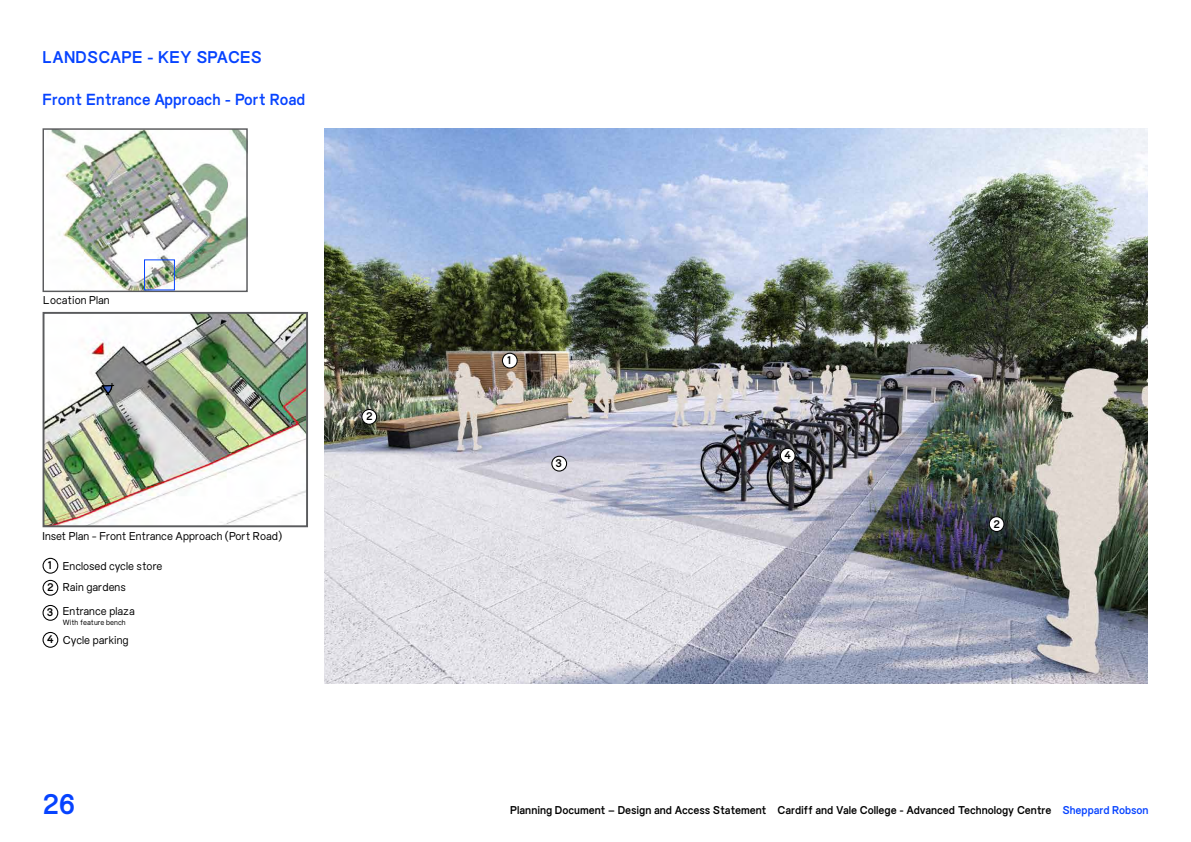
<style>
.page{position:relative;width:1191px;height:842px;background:#fff}
.page>*{position:absolute;margin:0;border:0;box-sizing:border-box;transform-origin:0 0}
.t1{font:700 30px "Everyday";color:#0643ff}
.t2{font:700 18px "Everyday";letter-spacing:.01em;color:#0643ff}
.t3{font:700 17px "Everyday";color:#0643ff}
.t4{font:12px/21.3px "Everyday";color:#000}
.t5{font:700 12px "Everyday";letter-spacing:-.005em;color:#000}
.t6{font:700 11.7px "Everyday";color:#000}
.t7{font:8px "Everyday";color:#000}
.s1{font-weight:700;font-size:11.7px}
.s2{color:#0643ff}
</style>
<div class="page">
<img style="left:324px;top:128px;width:823px;height:556px">
<img style="left:46px;top:315px;width:259px;height:209px">
<div style="left:43px;top:312px;width:265px;height:215px;border:2px solid #5a5b5d"></div>
<div style="left:43px;top:558px;width:15px;height:16px;border:1px solid #000;border-radius:50%"></div>
<div style="left:43px;top:580px;width:15px;height:16px;border:1px solid #000;border-radius:50%"></div>
<div style="left:43px;top:605px;width:15px;height:16px;border:1px solid #000;border-radius:50%"></div>
<div style="left:43px;top:632px;width:15px;height:16px;border:1px solid #000;border-radius:50%"></div>
<div style="left:502px;top:353px;width:15px;height:15px;background:#fff;border-radius:50%"></div>
<div style="left:502px;top:353px;width:16px;height:16px;border:1px solid #000;border-radius:50%"></div>
<div style="left:362px;top:409px;width:14px;height:15px;background:#fff;border-radius:50%"></div>
<div style="left:361px;top:409px;width:16px;height:16px;border:1px solid #000;border-radius:50%"></div>
<div style="left:552px;top:456px;width:14px;height:15px;background:#fff;border-radius:50%"></div>
<div style="left:551px;top:456px;width:16px;height:16px;border:1px solid #000;border-radius:50%"></div>
<div style="left:780px;top:448px;width:15px;height:15px;background:#fff;border-radius:50%"></div>
<div style="left:780px;top:448px;width:15px;height:16px;border:1px solid #000;border-radius:50%"></div>
<div style="left:989px;top:517px;width:15px;height:14px;background:#fff;border-radius:50%"></div>
<div style="left:988px;top:516px;width:16px;height:16px;border:1px solid #000;border-radius:50%"></div>
<img style="left:51px;top:130px;width:195px;height:160px">
<div style="left:43px;top:128px;width:205px;height:164px;border:1px solid #5a5b5d"></div>
<div style="left:144px;top:259px;width:31px;height:31px;border:1px solid #0643ff"></div>
<svg style="left:101px;top:382px;width:14px;height:14px"></svg>
<h2 class="t2" style="left:43px;top:47px;width:221px">LANDSCAPE - KEY SPACES</h2>
<h3 class="t3" style="left:43px;top:90px;width:264px">Front Entrance Approach - Port Road</h3>
<p class="t4" style="left:43px;top:290px;width:68px">Location Plan</p>
<p class="t4" style="left:43px;top:526px;width:241px">Inset Plan - Front Entrance Approach (Port Road)</p>
<p class="t4" style="left:47px;top:556px;width:117px"><span class="s1">1</span> Enclosed cycle store<br><span class="s1">2</span> Rain gardens</p>
<p class="t4" style="left:47px;top:601px;width:89px"><sub>3</sub> Entrance plaza</p>
<p class="t4" style="left:47px;top:630px;width:83px"><span class="s1">4</span> Cycle parking</p>
<p class="t7" style="left:63px;top:618px;width:64px">With feature bench</p>
<h1 class="t1" style="left:43px;top:788px;width:34px">26</h1>
<p class="t6" style="left:366px;top:410px;width:8px">2</p>
<p class="t6" style="left:507px;top:354px;width:5px">1</p>
<p class="t6" style="left:555px;top:457px;width:8px">3</p>
<p class="t6" style="left:784px;top:449px;width:9px">4</p>
<p class="t6" style="left:993px;top:517px;width:8px">2</p>
<p class="t5" style="left:510px;top:803px;width:640px">Planning Document – Design and Access Statement Cardiff and Vale College - Advanced Technology Centre <span class="s2">Sheppard Robson</span></p>
</div>
